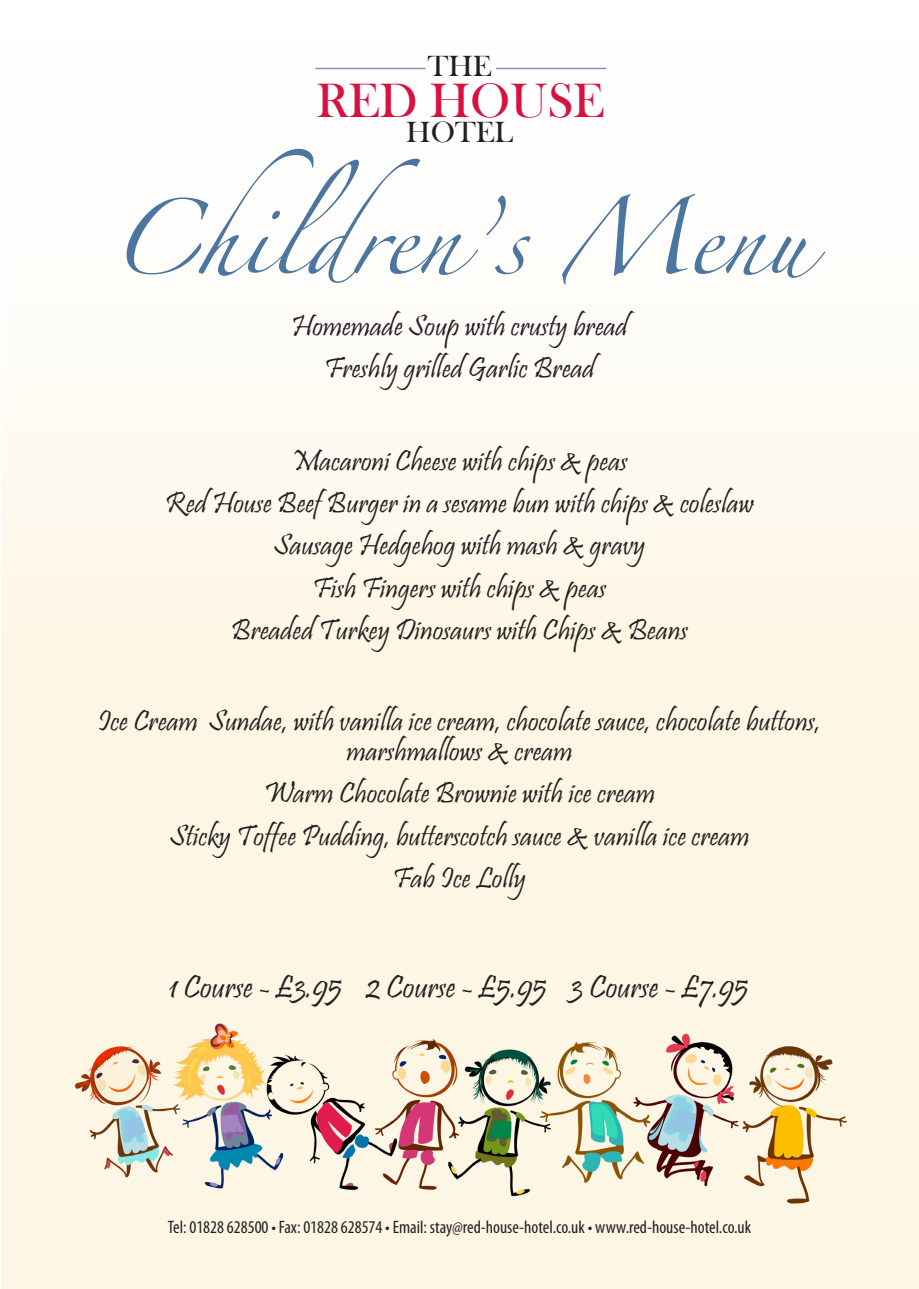
<style>
.page{position:relative;width:919px;height:1289px;background:#fff}
.page>*{position:absolute;margin:0;border:0;box-sizing:border-box;transform-origin:0 0}
.heading_1{font:67.5px "Zapfino";color:#4c759f}
.t1{font:49.5px "Bask Old Face";color:#d7123e}
.t2{font:33px "Pristina";color:#231f20}
.t3{font:30px/30px "Pristina";color:#231f20;text-align:center}
.t4{font:30px "Bask Old Face";color:#231f20}
.t5{font:condensed 18px "Myriad Pro";color:#231f20}
</style>
<div class="page">
<div style="left:1px;top:0;width:917px;height:1288px;background:linear-gradient(to bottom,#fefefd,#fef4de)"></div>
<hr style="left:315px;top:68px;width:110px;height:1px;background:#8794b7">
<hr style="left:496px;top:68px;width:110px;height:1px;background:#8794b7">
<img style="left:64px;top:1018px;width:791px;height:187px">
<p class="t4" style="left:428px;top:49px;width:65px">THE</p>
<h2 class="t1" style="left:316px;top:73px;width:289px">RED HOUSE</h2>
<p class="t4" style="left:406px;top:116px;width:108px">HOTEL</p>
<p class="heading_1" style="left:108px;top:210px;width:702px">Children’s Menu</p>
<p class="t3" style="left:291px;top:314px;width:338px">Homemade Soup with crusty bread</p>
<p class="t3" style="left:324px;top:356px;width:271px">Freshly grilled Garlic Bread</p>
<p class="t3" style="left:291px;top:448px;width:337px">Macaroni Cheese with chips &amp; peas</p>
<p class="t3" style="left:165px;top:491px;width:590px">Red House Beef Burger in a sesame bun with chips &amp; coleslaw</p>
<p class="t3" style="left:273px;top:533px;width:373px">Sausage Hedgehog with mash &amp; gravy</p>
<p class="t3" style="left:313px;top:575px;width:295px">Fish Fingers with chips &amp; peas</p>
<p class="t3" style="left:231px;top:618px;width:458px">Breaded Turkey Dinosaurs with Chips &amp; Beans</p>
<p class="t3" style="left:98px;top:708px;width:724px">Ice Cream Sundae, with vanilla ice cream, chocolate sauce, chocolate buttons, marshmallows &amp; cream</p>
<p class="t3" style="left:264px;top:781px;width:393px">Warm Chocolate Brownie with ice cream</p>
<p class="t3" style="left:169px;top:823px;width:581px">Sticky Toffee Pudding, butterscotch sauce &amp; vanilla ice cream</p>
<p class="t3" style="left:393px;top:865px;width:135px">Fab Ice Lolly</p>
<p class="t2" style="left:169px;top:968px;width:581px">1 Course - £3.95 2 Course - £5.95 3 Course - £7.95</p>
<p class="t5" style="left:168px;top:1217px;width:584px">Tel: 01828 628500 • Fax: 01828 628574 • Email: stay@red-house-hotel.co.uk • www.red-house-hotel.co.uk</p>
</div>
